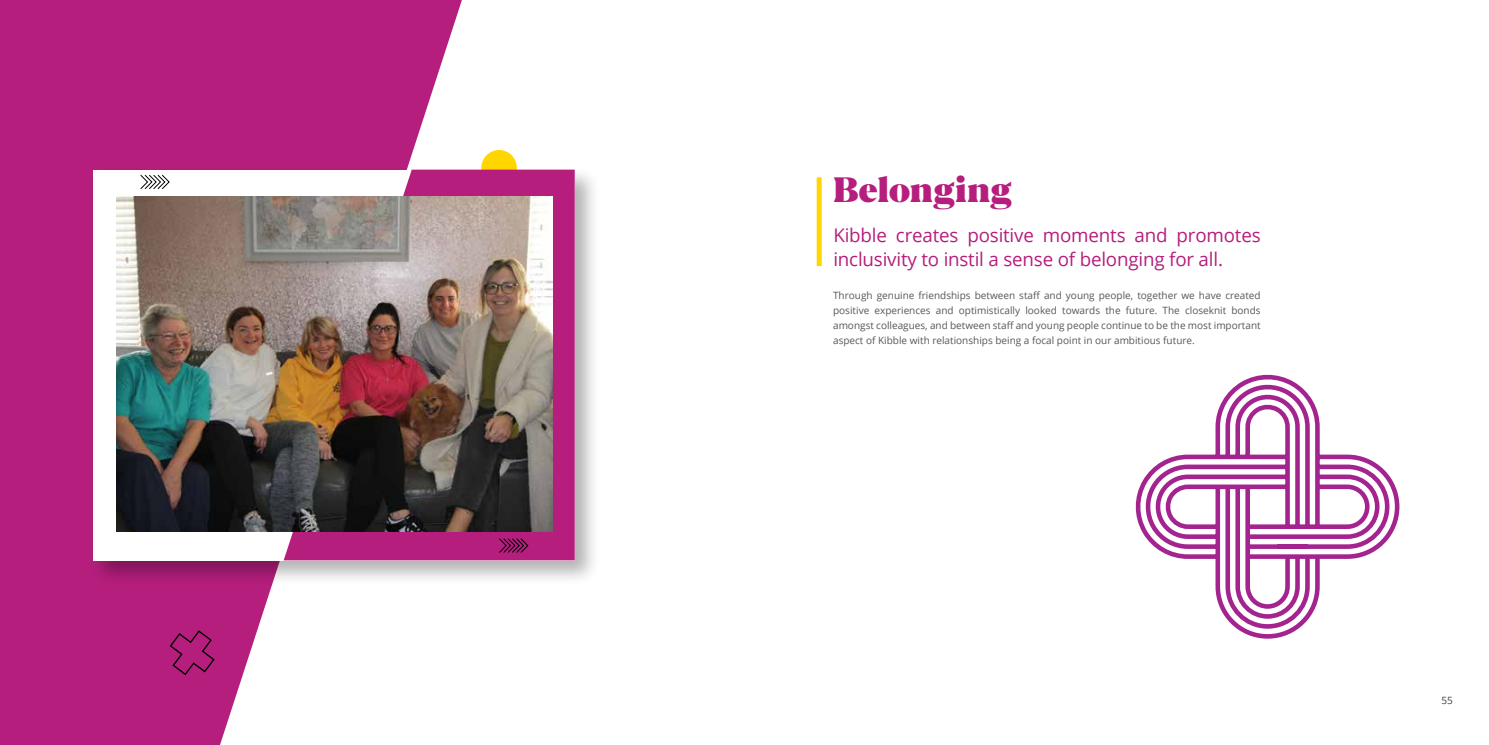
<style>
.page{position:relative;width:1489px;height:745px;background:#fff}
.page>*{position:absolute;margin:0;border:0;box-sizing:border-box;transform-origin:0 0}
.t1{font:800 35px "Blacker Display";color:#b51e7d}
.t2{font:18.75px/23.8px "Open Sans";letter-spacing:-.01em;color:#b51e7d}
.t3{font:10px/15px "Open Sans";color:#575757;text-align:justify}
.t4{font:10px "Open Sans";color:#414042}
</style>
<div class="page">
<div style="left:481px;top:150px;width:36px;height:35px;background:#ffd600;border-radius:50%"></div>
<div style="left:816px;top:177px;width:5px;height:89px;background:#ffd600"></div>
<svg style="left:1135px;top:374px;width:265px;height:265px"></svg>
<svg style="left:0;top:0;width:462px;height:744px;fill:#b51e7d"></svg>
<div style="left:89px;top:165px;width:511px;height:421px;background:#000;opacity:.3"></div>
<div style="left:93px;top:169px;width:481px;height:391px;background:#fff"></div>
<svg style="left:283px;top:169px;width:291px;height:391px;fill:#b51e7d"></svg>
<img style="left:116px;top:196px;width:436px;height:335px">
<svg style="left:498px;top:537px;width:31px;height:16px"></svg>
<svg style="left:140px;top:174px;width:30px;height:15px"></svg>
<svg style="left:169px;top:629px;width:46px;height:46px;background:#a11a6f"></svg>
<h1 class="t1" style="left:833px;top:168px;width:181px">Belonging</h1>
<h2 class="t2" style="left:833px;top:222px;width:429px">Kibble creates positive moments and promotes inclusivity to instil a sense of belonging for all.</h2>
<p class="t3" style="left:833px;top:287px;width:429px">Through genuine friendships between staff and young people, together we have created positive experiences and optimistically looked towards the future. The closeknit bonds amongst colleagues, and between staff and young people continue to be the most important aspect of Kibble with relationships being a focal point in our ambitious future.</p>
<p class="t4" style="left:1441px;top:693px;width:13px">55</p>
</div>
